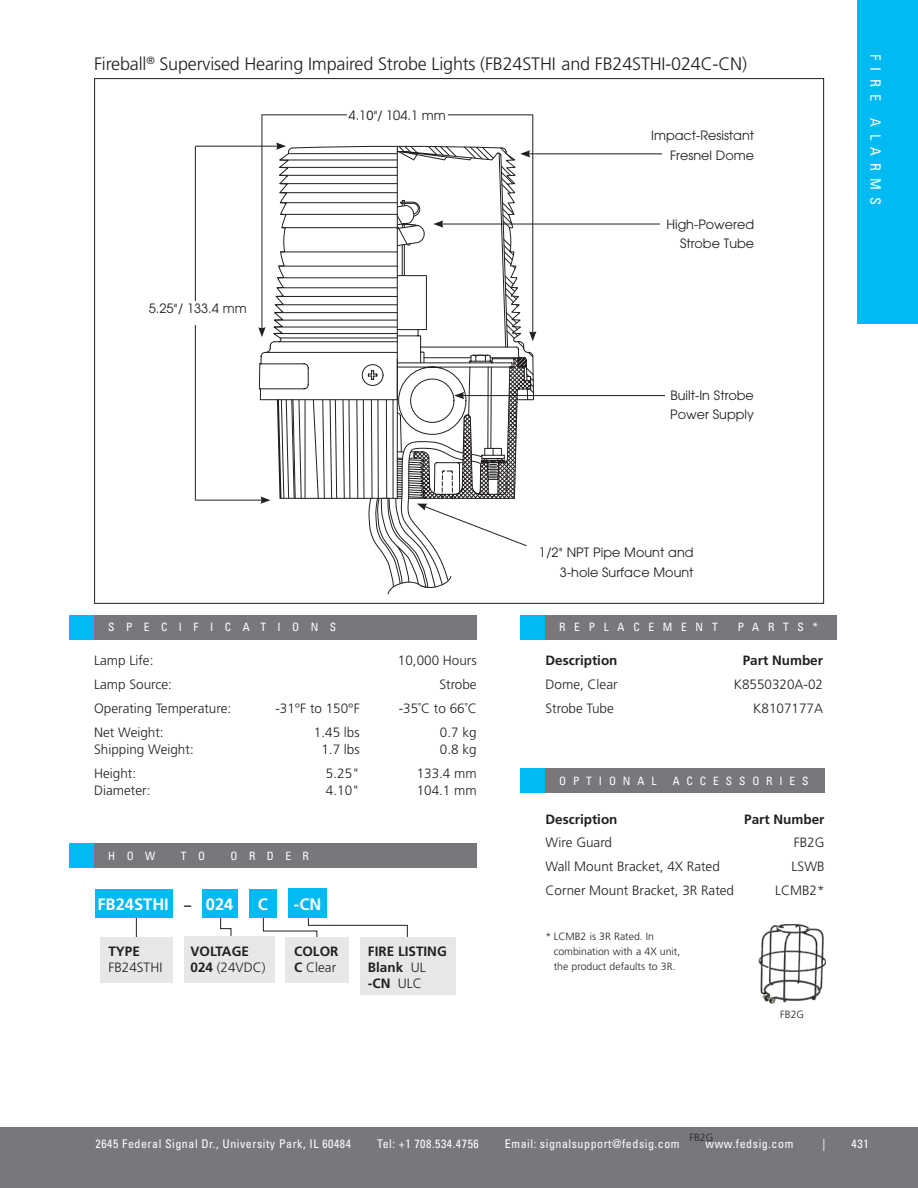
<style>
.page{position:relative;width:918px;height:1188px;background:#fff}
.page>*{position:absolute;margin:0;border:0;box-sizing:border-box;transform-origin:0 0}
.t1{font:300 18px "Frutiger";letter-spacing:-.01em;color:#231f20}
.t2{font:700 16.5px "Frutiger";color:#fff}
.t3{font:condensed 14.25px "Univers";letter-spacing:.5em;color:#fff}
.t4{font:700 14.25px "Frutiger";color:#231f20}
.t5{font:300 13.5px "Frutiger";color:#231f20}
.t6{font:700 13.5px/16.2px "Frutiger";color:#231f20}
.t7{font:12.75px/19.2px "Avant Garde";color:#231f20;text-align:right}
.t8{font:condensed 12px "Univers";letter-spacing:.045em;color:#fff}
.t9{font:condensed 11.55px "Univers";letter-spacing:.76em;color:#fff}
.t10{font:condensed 11.55px "Univers";letter-spacing:.6em;color:#fff}
.t11{font:condensed 11.55px "Univers";letter-spacing:1em;color:#fff}
.t12{font:300 10.5px/15px "Frutiger";color:#231f20}
.s1{font-stretch:condensed}
.s2{font-weight:300}
.s3{font-weight:700}
</style>
<div class="page">
<div style="left:0;top:1127px;width:918px;height:61px;background:#76787b"></div>
<div style="left:857px;top:0;width:61px;height:324px;background:#00baf1"></div>
<div style="left:70px;top:615px;width:25px;height:25px;background:#00baf1"></div>
<div style="left:94px;top:615px;width:383px;height:25px;background:#76787b"></div>
<div style="left:70px;top:843px;width:25px;height:25px;background:#00baf1"></div>
<div style="left:94px;top:843px;width:383px;height:25px;background:#76787b"></div>
<svg style="left:258px;top:152px;width:18px;height:249px"></svg>
<hr style="left:261px;top:114px;width:272px;height:1px;background:#231f20">
<hr style="left:262px;top:115px;width:1px;height:215px;background:#231f20">
<svg style="left:258px;top:327px;width:8px;height:10px"></svg>
<hr style="left:532px;top:115px;width:1px;height:219px;background:#231f20">
<div style="left:347px;top:108px;width:101px;height:24px;background:#fff"></div>
<hr style="left:195px;top:146px;width:84px;height:1px;background:#231f20">
<hr style="left:195px;top:500px;width:68px;height:1px;background:#231f20">
<svg style="left:260px;top:496px;width:10px;height:8px"></svg>
<hr style="left:195px;top:146px;width:1px;height:354px;background:#231f20">
<div style="left:146px;top:302px;width:101px;height:23px;background:#fff"></div>
<hr style="left:528px;top:153px;width:134px;height:1px;background:#231f20">
<hr style="left:441px;top:224px;width:219px;height:1px;background:#231f20">
<hr style="left:462px;top:395px;width:203px;height:1px;background:#231f20">
<svg style="left:276px;top:142px;width:260px;height:453px"></svg>
<svg style="left:136px;top:918px;width:1px;height:19px"></svg>
<svg style="left:262px;top:918px;width:146px;height:30px"></svg>
<svg style="left:220px;top:918px;width:12px;height:19px"></svg>
<div style="left:95px;top:889px;width:78px;height:29px;background:#00baf1"></div>
<div style="left:203px;top:889px;width:35px;height:29px;background:#00baf1"></div>
<div style="left:249px;top:889px;width:28px;height:29px;background:#00baf1"></div>
<div style="left:288px;top:889px;width:39px;height:29px;background:#00baf1"></div>
<div style="left:101px;top:937px;width:72px;height:46px;background:#e6e7e9"></div>
<div style="left:286px;top:937px;width:63px;height:46px;background:#e6e7e9"></div>
<div style="left:360px;top:937px;width:96px;height:58px;background:#e6e7e9"></div>
<div style="left:184px;top:937px;width:91px;height:46px;background:#e6e7e9"></div>
<div style="left:521px;top:768px;width:25px;height:25px;background:#00baf1"></div>
<div style="left:545px;top:768px;width:280px;height:25px;background:#76787b"></div>
<div style="left:521px;top:615px;width:25px;height:25px;background:#00baf1"></div>
<div style="left:545px;top:615px;width:292px;height:25px;background:#76787b"></div>
<img style="left:758px;top:924px;width:68px;height:80px">
<p class="t1" style="left:94px;top:53px;width:654px">Fireball<sup>®</sup> Supervised Hearing Impaired Strobe Lights (FB24STHI and FB24STHI-024C-CN)</p>
<p class="t7" style="left:149px;top:299px;width:100px">5.25<span class="s1">"</span>/ 133.4 mm</p>
<p class="t7" style="left:349px;top:106px;width:99px">4.1<span class="s1">0"</span>/ 104.1 mm</p>
<p class="t7" style="left:651px;top:126px;width:105px">Impact-Resistant<br>Fresnel Dome</p>
<p class="t7" style="left:666px;top:215px;width:89px">High-Powered<br>Strobe Tube</p>
<p class="t7" style="left:670px;top:386px;width:85px;text-align:left">Built-In Strobe<br>Power Supply</p>
<p class="t3" style="left:885px;top:54px;width:153px;rotate:90deg">FIRE ALARMS</p>
<p class="t11" style="left:108px;top:620px;width:230px">SPECIFICATIONS</p>
<p class="t5" style="left:94px;top:652px;width:61px">Lamp Life:</p>
<p class="t5" style="left:398px;top:652px;width:80px">10,000 Hours</p>
<p class="t5" style="left:94px;top:676px;width:79px">Lamp Source:</p>
<p class="t5" style="left:439px;top:676px;width:39px">Strobe</p>
<p class="t5" style="left:94px;top:700px;width:139px">Operating Temperature:</p>
<p class="t5" style="left:275px;top:700px;width:86px">-31°F to 150°F</p>
<p class="t5" style="left:399px;top:700px;width:80px">-35˚C to 66˚C</p>
<p class="t5" style="left:94px;top:724px;width:71px">Net Weight:</p>
<p class="t5" style="left:314px;top:724px;width:47px">1.45 lbs</p>
<p class="t5" style="left:440px;top:724px;width:38px">0.7 kg</p>
<p class="t5" style="left:94px;top:741px;width:101px">Shipping Weight:</p>
<p class="t5" style="left:321px;top:741px;width:40px">1.7 lbs</p>
<p class="t5" style="left:440px;top:741px;width:38px">0.8 kg</p>
<p class="t5" style="left:94px;top:765px;width:44px">Height:</p>
<p class="t5" style="left:326px;top:765px;width:35px">5.25"</p>
<p class="t5" style="left:417px;top:765px;width:62px">133.4 mm</p>
<p class="t5" style="left:94px;top:783px;width:58px">Diameter:</p>
<p class="t5" style="left:326px;top:783px;width:35px">4.10"</p>
<p class="t5" style="left:417px;top:783px;width:62px">104.1 mm</p>
<p class="t9" style="left:108px;top:848px;width:49px">HOW</p>
<p class="t9" style="left:181px;top:848px;width:26px">T O</p>
<p class="t9" style="left:231px;top:848px;width:80px">ORDER</p>
<p class="t2" style="left:97px;top:895px;width:73px">FB24STHI</p>
<p class="t2" style="left:206px;top:894px;width:29px">024</p>
<p class="t2" style="left:258px;top:894px;width:12px">C</p>
<p class="t2" style="left:294px;top:894px;width:29px">-CN</p>
<p class="t6" style="left:108px;top:943px;width:33px">TYPE</p>
<p class="t5" style="left:108px;top:960px;width:56px">FB24STHI</p>
<p class="t4" style="left:184px;top:896px;width:9px">–</p>
<p class="t6" style="left:191px;top:943px;width:77px">VOLTAGE<br>024 <span class="s2">(24VDC)</span></p>
<p class="t6" style="left:294px;top:943px;width:46px">COLOR</p>
<p class="t5" style="left:294px;top:960px;width:43px"><span class="s3">C</span> Clear</p>
<p class="t6" style="left:368px;top:943px;width:80px">FIRE LISTING</p>
<p class="t6" style="left:368px;top:959px;width:59px">Blank <span class="s2">UL</span></p>
<p class="t6" style="left:368px;top:975px;width:55px">-CN <span class="s2">ULC</span></p>
<p class="t7" style="left:539px;top:543px;width:156px">1/2<span class="s1">"</span> NPT Pipe Mount and<br>3-hole Surface Mount</p>
<p class="t9" style="left:559px;top:620px;width:160px">REPLACEMENT</p>
<p class="t9" style="left:738px;top:620px;width:82px">PARTS*</p>
<p class="t6" style="left:546px;top:652px;width:73px">Description</p>
<p class="t6" style="left:743px;top:652px;width:82px">Part Number</p>
<p class="t5" style="left:546px;top:676px;width:74px">Dome, Clear</p>
<p class="t5" style="left:734px;top:676px;width:91px">K8550320A-02</p>
<p class="t5" style="left:546px;top:700px;width:70px">Strobe Tube</p>
<p class="t5" style="left:753px;top:700px;width:71px">K8107177A</p>
<p class="t10" style="left:559px;top:773px;width:99px">OPTIONAL</p>
<p class="t10" style="left:673px;top:773px;width:137px">ACCESSORIES</p>
<p class="t6" style="left:546px;top:811px;width:73px">Description</p>
<p class="t6" style="left:744px;top:811px;width:82px">Part Number</p>
<p class="t5" style="left:546px;top:835px;width:68px">Wire Guard</p>
<p class="t5" style="left:794px;top:835px;width:32px">FB2G</p>
<p class="t5" style="left:546px;top:859px;width:176px">Wall Mount Bracket, 4X Rated</p>
<p class="t5" style="left:792px;top:859px;width:34px">LSWB</p>
<p class="t5" style="left:546px;top:883px;width:190px">Corner Mount Bracket, 3R Rated</p>
<p class="t5" style="left:775px;top:883px;width:51px">LCMB2*</p>
<p class="t12" style="left:554px;top:929px;width:128px;text-indent:-8px">* LCMB2 is 3R Rated. In combination with a 4X unit, the product defaults to 3R.</p>
<p class="t12" style="left:780px;top:1007px;width:25px">FB2G</p>
<p class="t12" style="left:689px;top:1130px;width:25px">FB2G</p>
<p class="t8" style="left:96px;top:1137px;width:257px">2645 Federal Signal Dr., University Park, IL 60484</p>
<p class="t8" style="left:377px;top:1137px;width:103px">Tel: +1 708.534.4756</p>
<p class="t8" style="left:505px;top:1137px;width:176px">Email: signalsupport@fedsig.com</p>
<p class="t8" style="left:706px;top:1137px;width:89px">www.fedsig.com</p>
<p class="t8" style="left:823px;top:1137px;width:4px">|</p>
<p class="t8" style="left:852px;top:1137px;width:19px">431</p>
</div>
